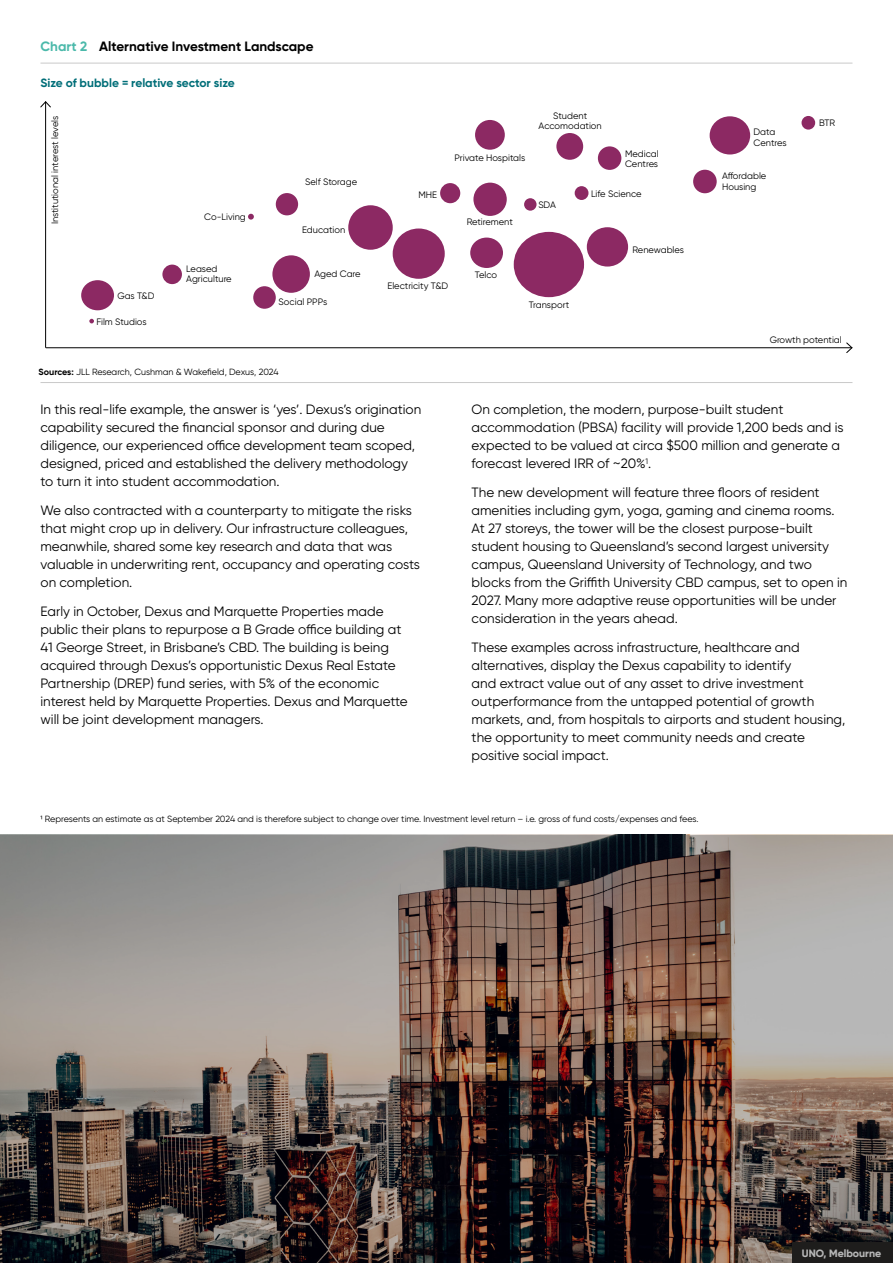
<style>
.page{position:relative;width:893px;height:1263px;background:#fff}
.page>*{position:absolute;margin:0;border:0;box-sizing:border-box;transform-origin:0 0}
.t1{font:13.5px/18px "Gilroy";color:#000}
.t2{font:700 13.5px "Gilroy";color:#000}
.t3{font:700 13.5px "Gilroy";color:#4bb9aa}
.t4{font:700 12px "Gilroy";color:#006e78}
.t5{font:700 10.5px "Gilroy";color:#fff}
.t6{font:9.3px/10.5px "Gilroy";color:#000}
.t7{font:9px "Gilroy";color:#000}
.s1{font-weight:700}
</style>
<div class="page">
<hr style="left:40px;top:63px;width:812px;height:1px;background:#c9c9c9">
<svg style="left:89px;top:319px;width:5px;height:4px"></svg>
<svg style="left:248px;top:214px;width:6px;height:6px"></svg>
<div style="left:162px;top:265px;width:20px;height:19px;background:#8c2963;border-radius:50%"></div>
<div style="left:253px;top:286px;width:23px;height:23px;background:#8c2963;border-radius:50%"></div>
<div style="left:272px;top:255px;width:38px;height:38px;background:#8c2963;border-radius:50%"></div>
<div style="left:276px;top:193px;width:22px;height:22px;background:#8c2963;border-radius:50%"></div>
<div style="left:348px;top:205px;width:45px;height:45px;background:#8c2963;border-radius:50%"></div>
<div style="left:440px;top:183px;width:20px;height:20px;background:#8c2963;border-radius:50%"></div>
<div style="left:470px;top:238px;width:33px;height:30px;background:#8c2963;border-radius:50%"></div>
<div style="left:514px;top:232px;width:70px;height:65px;background:#8c2963;border-radius:50%"></div>
<div style="left:587px;top:227px;width:41px;height:40px;background:#8c2963;border-radius:50%"></div>
<div style="left:524px;top:198px;width:12px;height:13px;background:#8c2963;border-radius:50%"></div>
<div style="left:575px;top:186px;width:13px;height:14px;background:#8c2963;border-radius:50%"></div>
<div style="left:693px;top:170px;width:24px;height:23px;background:#8c2963;border-radius:50%"></div>
<div style="left:801px;top:116px;width:14px;height:14px;background:#8c2963;border-radius:50%"></div>
<div style="left:710px;top:116px;width:40px;height:38px;background:#8c2963;border-radius:50%"></div>
<div style="left:598px;top:146px;width:23px;height:24px;background:#8c2963;border-radius:50%"></div>
<div style="left:556px;top:133px;width:27px;height:27px;background:#8c2963;border-radius:50%"></div>
<div style="left:475px;top:120px;width:30px;height:30px;background:#8c2963;border-radius:50%"></div>
<div style="left:473px;top:183px;width:34px;height:33px;background:#8c2963;border-radius:50%"></div>
<div style="left:393px;top:228px;width:52px;height:51px;background:#8c2963;border-radius:50%"></div>
<div style="left:81px;top:280px;width:33px;height:30px;background:#8c2963;border-radius:50%"></div>
<hr style="left:45px;top:102px;width:1px;height:245px;background:#000">
<svg style="left:40px;top:101px;width:11px;height:7px"></svg>
<hr style="left:46px;top:347px;width:806px;height:1px;background:#000">
<svg style="left:846px;top:342px;width:7px;height:11px"></svg>
<hr style="left:40px;top:382px;width:812px;height:1px;background:#c9c9c9">
<img style="left:0;top:835px;width:893px;height:428px">
<p class="t3" style="left:40px;top:38px;width:48px">Chart 2</p>
<p class="t2" style="left:99px;top:38px;width:216px">Alternative Investment Landscape</p>
<p class="t4" style="left:40px;top:75px;width:196px">Size of bubble = relative sector size</p>
<p class="t6" style="left:50px;top:224px;width:110px;rotate:-90deg">Institutional interest levels</p>
<p class="t6" style="left:117px;top:291px;width:39px">Gas T&amp;D</p>
<p class="t6" style="left:96px;top:316px;width:52px">Film Studios</p>
<p class="t6" style="left:204px;top:211px;width:43px">Co-Living</p>
<p class="t6" style="left:186px;top:263px;width:47px">Leased<br>Agriculture</p>
<p class="t6" style="left:305px;top:176px;width:54px">Self Storage</p>
<p class="t6" style="left:302px;top:224px;width:45px">Education</p>
<p class="t6" style="left:314px;top:268px;width:48px">Aged Care</p>
<p class="t6" style="left:279px;top:296px;width:50px">Social PPPs</p>
<p class="t6" style="left:418px;top:189px;width:20px">MHE</p>
<p class="t6" style="left:454px;top:152px;width:72px">Private Hospitals</p>
<p class="t6" style="left:467px;top:217px;width:48px">Retirement</p>
<p class="t6" style="left:475px;top:270px;width:24px">Telco</p>
<p class="t6" style="left:387px;top:281px;width:62px">Electricity T&amp;D</p>
<p class="t6" style="left:539px;top:110px;width:65px;text-align:center">Student<br>Accomodation</p>
<p class="t6" style="left:625px;top:148px;width:35px">Medical<br>Centres</p>
<p class="t6" style="left:538px;top:200px;width:19px">SDA</p>
<p class="t6" style="left:591px;top:188px;width:52px">Life Science</p>
<p class="t6" style="left:632px;top:244px;width:53px">Renewables</p>
<p class="t6" style="left:529px;top:300px;width:42px">Transport</p>
<p class="t6" style="left:753px;top:127px;width:35px">Data<br>Centres</p>
<p class="t6" style="left:722px;top:171px;width:46px">Affordable<br>Housing</p>
<p class="t6" style="left:819px;top:118px;width:18px">BTR</p>
<p class="t6" style="left:770px;top:334px;width:74px">Growth potential</p>
<p class="t7" style="left:39px;top:367px;width:242px"><span class="s1">Sources:</span> JLL Research, Cushman &amp; Wakefield, Dexus, 2024</p>
<p class="t1" style="left:40px;top:400px;width:382px">In this real-life example, the answer is ‘yes’. Dexus’s origination capability secured the financial sponsor and during due diligence, our experienced office development team scoped, designed, priced and established the delivery methodology to turn it into student accommodation.</p>
<p class="t1" style="left:40px;top:501px;width:381px">We also contracted with a counterparty to mitigate the risks that might crop up in delivery. Our infrastructure colleagues, meanwhile, shared some key research and data that was valuable in underwriting rent, occupancy and operating costs on completion.</p>
<p class="t1" style="left:40px;top:602px;width:369px">Early in October, Dexus and Marquette Properties made public their plans to repurpose a B Grade office building at 41 George Street, in Brisbane’s CBD. The building is being acquired through Dexus’s opportunistic Dexus Real Estate Partnership (DREP) fund series, with 5% of the economic interest held by Marquette Properties. Dexus and Marquette will be joint development managers.</p>
<p class="t1" style="left:472px;top:400px;width:374px">On completion, the modern, purpose-built student accommodation (PBSA) facility will provide 1,200 beds and is expected to be valued at circa $500 million and generate a forecast levered IRR of ~20%<sup>1</sup>.</p>
<p class="t1" style="left:472px;top:483px;width:377px">The new development will feature three floors of resident amenities including gym, yoga, gaming and cinema rooms.<br>At 27 storeys, the tower will be the closest purpose-built student housing to Queensland’s second largest university campus, Queensland University of Technology, and two blocks from the Griffith University CBD campus, set to open in 2027. Many more adaptive reuse opportunities will be under consideration in the years ahead.</p>
<p class="t1" style="left:472px;top:638px;width:375px">These examples across infrastructure, healthcare and alternatives, display the Dexus capability to identify<br>and extract value out of any asset to drive investment outperformance from the untapped potential of growth markets, and, from hospitals to airports and student housing, the opportunity to meet community needs and create positive social impact.</p>
<p class="t7" style="left:40px;top:813px;width:660px">1 Represents an estimate as at September 2024 and is therefore subject to change over time. Investment level return – i.e. gross of fund costs/expenses and fees.</p>
<p class="t5" style="left:802px;top:1247px;width:81px">UNO, Melbourne</p>
</div>
